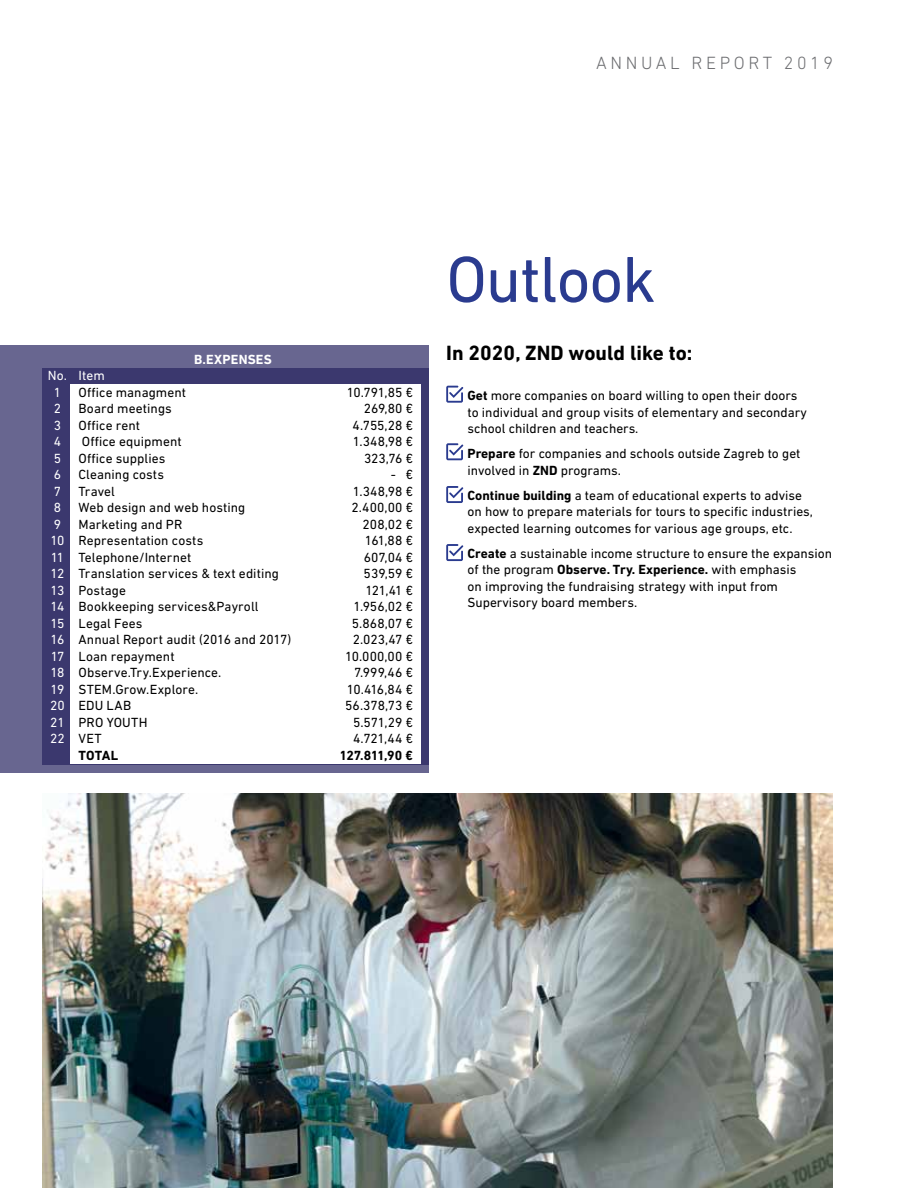
<style>
.page{position:relative;width:918px;height:1188px;background:#fff}
.page>*{position:absolute;margin:0;border:0;box-sizing:border-box;transform-origin:0 0}
.t1{font:66px "DIN Next LT Pro";letter-spacing:-.02em;color:#2a3b8f}
.t2{font:700 21px "DIN Next LT Pro";color:#000}
.t3{font:300 18px "DIN Next LT Pro";letter-spacing:.2em;color:#6d6e71}
.t4{font:13.5px/16.5px "DIN Next LT Pro";color:#000}
.t5{font:13.5px/16.5px "DIN Next LT Pro";letter-spacing:.01em;color:#fff}
.t6{font:700 13.5px "DIN Next LT Pro";letter-spacing:-.005em;color:#000}
.t7{font:700 13.5px "DIN Next LT Pro";letter-spacing:.015em;color:#fff}
.s1{color:#fff}
.s2{font-weight:700}
</style>
<div class="page">
<div style="left:0;top:345px;width:429px;height:428px;background:#686690"></div>
<svg style="left:446px;top:386px;width:17px;height:17px"></svg>
<svg style="left:446px;top:443px;width:17px;height:17px"></svg>
<svg style="left:446px;top:486px;width:17px;height:17px"></svg>
<svg style="left:446px;top:544px;width:17px;height:17px"></svg>
<div style="left:42px;top:368px;width:387px;height:396px;background:#3b386e"></div>
<div style="left:71px;top:384px;width:350px;height:380px;background:#fff"></div>
<img style="left:43px;top:794px;width:790px;height:394px">
<h3 class="t3" style="left:596px;top:52px;width:238px">ANNUAL REPORT 2019</h3>
<p class="t7" style="left:194px;top:351px;width:79px">B.EXPENSES</p>
<p class="t5" style="left:54px;top:367px;width:52px;text-indent:-6px">No. Item<br>1</p>
<p class="t4" style="left:79px;top:384px;width:109px">Office managment</p>
<p class="t4" style="left:347px;top:384px;width:68px">10.791,85 €</p>
<p class="t5" style="left:54px;top:400px;width:9px">2</p>
<p class="t4" style="left:79px;top:400px;width:95px">Board meetings</p>
<p class="t4" style="left:364px;top:400px;width:51px">269,80 €</p>
<p class="t5" style="left:54px;top:417px;width:9px">3</p>
<p class="t4" style="left:79px;top:417px;width:63px">Office rent</p>
<p class="t4" style="left:353px;top:417px;width:62px">4.755,28 €</p>
<p class="t5" style="left:54px;top:433px;width:9px">4</p>
<p class="t4" style="left:82px;top:433px;width:101px">Office equipment</p>
<p class="t4" style="left:353px;top:433px;width:62px">1.348,98 €</p>
<p class="t5" style="left:54px;top:450px;width:9px">5</p>
<p class="t4" style="left:79px;top:450px;width:89px">Office supplies</p>
<p class="t4" style="left:364px;top:450px;width:51px">323,76 €</p>
<p class="t5" style="left:54px;top:466px;width:9px">6</p>
<p class="t4" style="left:79px;top:466px;width:87px">Cleaning costs</p>
<p class="t4" style="left:391px;top:466px;width:24px">- €</p>
<p class="t5" style="left:54px;top:483px;width:9px">7</p>
<p class="t4" style="left:79px;top:483px;width:38px">Travel</p>
<p class="t4" style="left:353px;top:483px;width:62px">1.348,98 €</p>
<p class="t5" style="left:54px;top:499px;width:9px">8</p>
<p class="t4" style="left:79px;top:499px;width:168px">Web design and web hosting</p>
<p class="t4" style="left:352px;top:499px;width:63px">2.400,00 €</p>
<p class="t5" style="left:54px;top:516px;width:9px">9</p>
<p class="t4" style="left:79px;top:516px;width:105px">Marketing and PR</p>
<p class="t4" style="left:363px;top:516px;width:52px">208,02 €</p>
<p class="t4" style="left:51px;top:532px;width:154px"><span class="s1">10</span> Representation costs</p>
<p class="t4" style="left:365px;top:532px;width:50px">161,88 €</p>
<p class="t4" style="left:51px;top:549px;width:142px"><span class="s1">11</span> Telephone/Internet</p>
<p class="t4" style="left:364px;top:549px;width:51px">607,04 €</p>
<p class="t4" style="left:51px;top:565px;width:230px"><span class="s1">12</span> Translation services &amp; text editing</p>
<p class="t4" style="left:364px;top:565px;width:51px">539,59 €</p>
<p class="t4" style="left:51px;top:582px;width:77px"><span class="s1">13</span> Postage</p>
<p class="t4" style="left:365px;top:582px;width:49px">121,41 €</p>
<p class="t4" style="left:51px;top:598px;width:210px"><span class="s1">14</span> Bookkeeping services&amp;Payroll</p>
<p class="t4" style="left:353px;top:598px;width:61px">1.956,02 €</p>
<p class="t4" style="left:51px;top:615px;width:93px"><span class="s1">15</span> Legal Fees</p>
<p class="t4" style="left:352px;top:615px;width:63px">5.868,07 €</p>
<p class="t4" style="left:51px;top:631px;width:242px"><span class="s1">16</span> Annual Report audit (2016 and 2017)</p>
<p class="t4" style="left:353px;top:631px;width:62px">2.023,47 €</p>
<p class="t4" style="left:51px;top:648px;width:125px"><span class="s1">17</span> Loan repayment</p>
<p class="t4" style="left:345px;top:648px;width:69px">10.000,00 €</p>
<p class="t4" style="left:51px;top:664px;width:172px"><span class="s1">18</span> Observe.Try.Experience.</p>
<p class="t4" style="left:354px;top:664px;width:60px">7.999,46 €</p>
<p class="t4" style="left:51px;top:681px;width:149px"><span class="s1">19</span> STEM.Grow.Explore.</p>
<p class="t4" style="left:347px;top:681px;width:68px">10.416,84 €</p>
<p class="t4" style="left:50px;top:697px;width:82px"><span class="s1">20</span> EDU LAB</p>
<p class="t4" style="left:345px;top:697px;width:69px">56.378,73 €</p>
<p class="t4" style="left:50px;top:714px;width:99px"><span class="s1">21</span> PRO YOUTH</p>
<p class="t4" style="left:353px;top:714px;width:61px">5.571,29 €</p>
<p class="t4" style="left:50px;top:730px;width:53px"><span class="s1">22</span> VET</p>
<p class="t4" style="left:353px;top:730px;width:61px">4.721,44 €</p>
<p class="t6" style="left:78px;top:747px;width:41px">TOTAL</p>
<p class="t6" style="left:340px;top:747px;width:75px">127.811,90 €</p>
<h1 class="t1" style="left:446px;top:241px;width:211px">Outlook</h1>
<h2 class="t2" style="left:446px;top:341px;width:248px">In 2020, ZND would like to:</h2>
<p class="t4" style="left:468px;top:387px;width:341px"><span class="s2">Get</span> more companies on board willing to open their doors to individual and group visits of elementary and secondary school children and teachers.</p>
<p class="t4" style="left:468px;top:445px;width:335px"><span class="s2">Prepare</span> for companies and schools outside Zagreb to get involved in <span class="s2">ZND</span> programs.</p>
<p class="t4" style="left:468px;top:487px;width:347px"><span class="s2">Continue building</span> a team of educational experts to advise on how to prepare materials for tours to specific industries, expected learning outcomes for various age groups, etc.</p>
<p class="t4" style="left:468px;top:545px;width:366px"><span class="s2">Create</span> a sustainable income structure to ensure the expansion of the program <span class="s2">Observe. Try. Experience.</span> with emphasis<br>on improving the fundraising strategy with input from Supervisory board members.</p>
</div>
